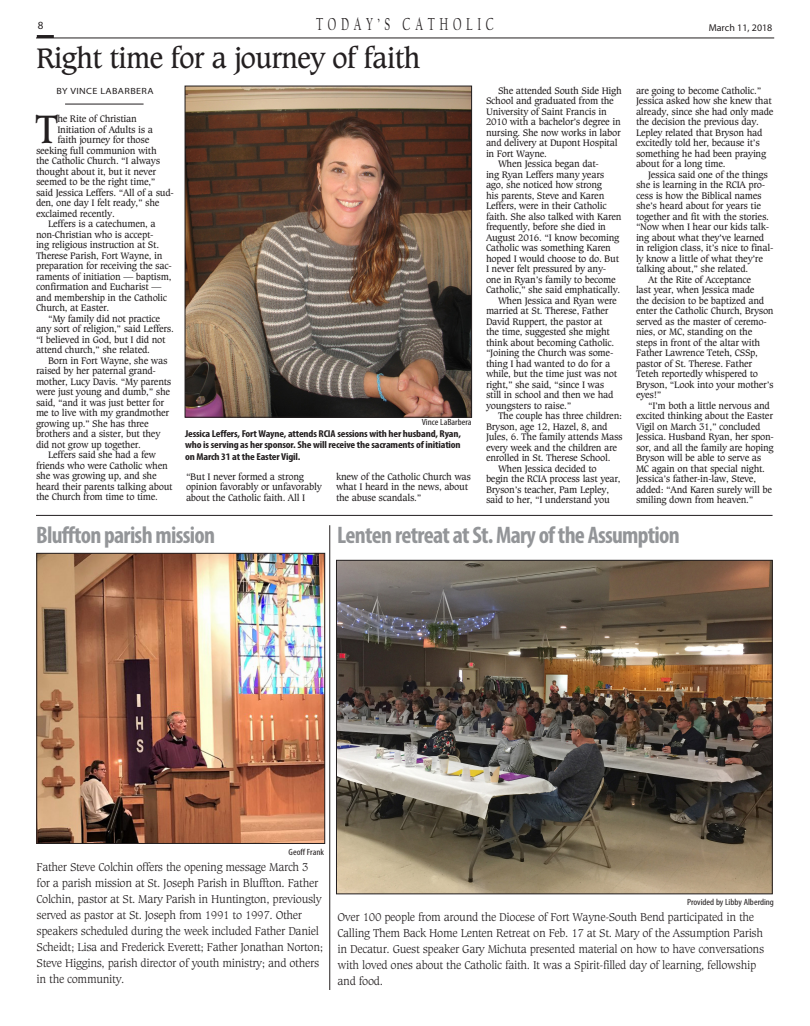
<style>
.page{position:relative;width:810px;height:1026px;background:#fff}
.page>*{position:absolute;margin:0;border:0;box-sizing:border-box;transform-origin:0 0}
.NEWbody{font:42.2px "Caxton BT";color:#231f20}
.NEWcaxton-30{font:30px "Caxton BT";letter-spacing:-.04em;color:#231f20}
.NEWstandalone{font:700 condensed 24px "Myriad Pro";letter-spacing:-.03em;color:#939598}
.t1{font:18px "FB Californian";letter-spacing:.4em;color:#231f20;scale:.65 1}
.NEWcutlinebig{font:300 12px/16px "Caxton BT";letter-spacing:-.03em;color:#231f20}
.t2{font:11px "Myriad";color:#231f20}
.NEWbody-2{font:10px/10.5px "Caxton BT";letter-spacing:-.03em;color:#231f20}
.NEWcutlinesmall{font:700 condensed 10px/11.5px "Myriad Pro";letter-spacing:-.015em;color:#231f20;text-align:justify;scale:1.12 1}
.t3{font:10px "Myriad";color:#231f20}
.NEWphotocredit{font:condensed 9px "Myriad Pro";color:#231f20;scale:1.12 1}
.NEWcutlinesmall-2{font:9px "Myriad Pro";letter-spacing:.04em;color:#231f20;scale:1.12 1}
</style>
<div class="page">
<hr style="left:36px;top:38px;width:738px;height:1px;background:#231f20">
<hr style="left:37px;top:35px;width:17px;height:3px;background:#231f20">
<hr style="left:65px;top:104px;width:79px;height:1px;background:#231f20">
<img style="left:187px;top:88px;width:283px;height:327px">
<div style="left:185px;top:86px;width:287px;height:331px;border:1px solid #231f20"></div>
<img style="left:338px;top:562px;width:433px;height:330px">
<div style="left:336px;top:560px;width:437px;height:334px;border:1px solid #231f20"></div>
<hr style="left:36px;top:515px;width:737px;height:1px;background:#231f20">
<img style="left:38px;top:555px;width:285px;height:287px">
<div style="left:36px;top:553px;width:289px;height:291px;border:1px solid #231f20"></div>
<hr style="left:330px;top:525px;width:1px;height:465px;background:#231f20">
<p class="t2" style="left:38px;top:20px;width:7px">8</p>
<h3 class="t1" style="left:316px;top:15px;width:275px">TODAY’S CATHOLIC</h3>
<p class="t3" style="left:709px;top:23px;width:65px">March 11, 2018</p>
<p class="NEWcaxton-30" style="left:36px;top:39px;width:386px">Right time for a journey of faith</p>
<p class="NEWbody" style="left:35px;top:103px;width:25px">T</p>
<p class="NEWbody-2" style="left:57px;top:113px;width:81px">he Rite of Christian</p>
<p class="NEWbody-2" style="left:486px;top:85px;width:137px;text-indent:12px">She attended South Side High<br>School and graduated from the<br>University of Saint Francis in<br>2010 with a bachelor’s degree in nursing. She now works in labor and delivery at Dupont Hospital in Fort Wayne.</p>
<p class="NEWbody-2" style="left:486px;top:158px;width:137px;text-indent:12px">When Jessica began dat-<br>ing Ryan Leffers many years ago, she noticed how strong<br>his parents, Steve and Karen<br>Leffers, were in their Catholic faith. She also talked with Karen frequently, before she died in<br>August 2016. “I know becoming<br>Catholic was something Karen hoped I would choose to do. But<br>I never felt pressured by any&shy;one in Ryan’s family to become<br>Catholic,” she said emphatically.</p>
<p class="NEWbody-2" style="left:486px;top:295px;width:133px;text-indent:12px">When Jessica and Ryan were married at St. Therese, Father<br>David Ruppert, the pastor at the time, suggested she might think about becoming Catholic. “Joining the Church was some&shy;thing I had wanted to do for a while, but the time just was not right,” she said, “since I was still in school and then we had youngsters to raise.”</p>
<p class="NEWbody-2" style="left:486px;top:410px;width:138px;text-indent:12px">The couple has three children:<br>Bryson, age 12, Hazel, 8, and<br>Jules, 6. The family attends Mass every week and the children are enrolled in St. Therese School.</p>
<p class="NEWbody-2" style="left:486px;top:463px;width:136px;text-indent:12px">When Jessica decided to begin the RCIA process last year,<br>Bryson’s teacher, Pam Lepley, said to her, “I understand you</p>
<p class="NEWbody-2" style="left:636px;top:85px;width:139px">are going to become Catholic.”<br>Jessica asked how she knew that already, since she had only made the decision the previous day.<br>Lepley related that Bryson had excitedly told her, because it’s something he had been praying about for a long time.</p>
<p class="NEWbody-2" style="left:636px;top:169px;width:139px;text-indent:12px">Jessica said one of the things she is learning in the RCIA pro&shy;cess is how the Biblical names she’s heard about for years tie together and fit with the stories. “Now when I hear our kids talk&shy;ing about what they’ve learned in religion class, it’s nice to final&shy;ly know a little of what they’re talking about,” she related.</p>
<p class="NEWbody-2" style="left:636px;top:274px;width:139px;text-indent:12px">At the Rite of Acceptance<br>last year, when Jessica made<br>the decision to be baptized and enter the Catholic Church, Bryson served as the master of ceremo&shy;nies, or MC, standing on the steps in front of the altar with<br>Father Lawrence Teteh, CSSp, pastor of St. Therese. Father<br>Teteh reportedly whispered to<br>Bryson, “Look into your mother’s eyes!”</p>
<p class="NEWbody-2" style="left:636px;top:400px;width:139px;text-indent:12px">“I’m both a little nervous and excited thinking about the Easter<br>Vigil on March 31,” concluded<br>Jessica. Husband Ryan, her spon&shy;sor, and all the family are hoping<br>Bryson will be able to serve as<br>MC again on that special night.<br>Jessica’s father-in-law, Steve, added: “And Karen surely will be smiling down from heaven.”</p>
<p class="NEWcutlinesmall-2" style="left:57px;top:85px;width:88px">BY VINCE LABARBERA</p>
<p class="NEWbody-2" style="left:57px;top:124px;width:97px">Initiation of Adults is a</p>
<p class="NEWbody-2" style="left:57px;top:134px;width:94px">faith journey for those</p>
<p class="NEWbody-2" style="left:36px;top:145px;width:122px">seeking full communion with</p>
<p class="NEWbody-2" style="left:36px;top:155px;width:126px">the Catholic Church. “I always</p>
<p class="NEWbody-2" style="left:36px;top:166px;width:122px">thought about it, but it never</p>
<p class="NEWbody-2" style="left:36px;top:176px;width:121px">seemed to be the right time,”</p>
<p class="NEWbody-2" style="left:36px;top:187px;width:139px">said Jessica Leffers. “All of a sud-</p>
<p class="NEWbody-2" style="left:36px;top:197px;width:125px">den, one day I felt ready,” she</p>
<p class="NEWbody-2" style="left:36px;top:208px;width:80px">exclaimed recently.</p>
<p class="NEWbody-2" style="left:36px;top:218px;width:137px;text-indent:12px">Leffers is a catechumen, a non-Christian who is accept-<br>ing religious instruction at St.<br>Therese Parish, Fort Wayne, in preparation for receiving the sac&shy;raments of initiation — baptism, confirmation and Eucharist — and membership in the Catholic<br>Church, at Easter.</p>
<p class="NEWbody-2" style="left:36px;top:313px;width:139px;text-indent:12px">“My family did not practice any sort of religion,” said Leffers. “I believed in God, but I did not attend church,” she related.</p>
<p class="NEWbody-2" style="left:36px;top:355px;width:137px;text-indent:12px">Born in Fort Wayne, she was raised by her paternal grand&shy;mother, Lucy Davis. “My parents were just young and dumb,” she said, “and it was just better for me to live with my grandmother growing up.” She has three brothers and a sister, but they did not grow up together.</p>
<p class="NEWbody-2" style="left:36px;top:449px;width:138px;text-indent:12px">Leffers said she had a few friends who were Catholic when she was growing up, and she heard their parents talking about the Church from time to time.</p>
<p class="NEWphotocredit" style="left:422px;top:417px;width:46px">Vince LaBarbera</p>
<p class="NEWcutlinesmall" style="left:185px;top:428px;width:248px">Jessica Leffers, Fort Wayne, attends RCIA sessions with her husband, Ryan, who is serving as her sponsor. She will receive the sacraments of initiation on March 31 at the Easter Vigil.</p>
<p class="NEWbody-2" style="left:186px;top:471px;width:137px">“But I never formed a strong opinion favorably or unfavorably about the Catholic faith. All I</p>
<p class="NEWbody-2" style="left:336px;top:471px;width:137px">knew of the Catholic Church was what I heard in the news, about the abuse scandals.”</p>
<p class="NEWstandalone" style="left:36px;top:520px;width:180px">Bluffton parish mission</p>
<p class="NEWstandalone" style="left:337px;top:520px;width:344px">Lenten retreat at St. Mary of the Assumption</p>
<p class="NEWphotocredit" style="left:289px;top:847px;width:33px">Geoff Frank</p>
<p class="NEWcutlinebig" style="left:37px;top:859px;width:288px">Father Steve Colchin offers the opening message March 3 for a parish mission at St. Joseph Parish in Bluffton. Father Colchin, pastor at St. Mary Parish in Huntington, previously served as pastor at St. Joseph from 1991 to 1997. Other speakers scheduled during the week included Father Daniel Scheidt; Lisa and Frederick Everett; Father Jonathan Norton; Steve Higgins, parish director of youth ministry; and others in the community.</p>
<p class="NEWphotocredit" style="left:687px;top:897px;width:79px">Provided by Libby Alberding</p>
<p class="NEWcutlinebig" style="left:338px;top:909px;width:428px">Over 100 people from around the Diocese of Fort Wayne-South Bend participated in the Calling Them Back Home Lenten Retreat on Feb. 17 at St. Mary of the Assumption Parish in Decatur. Guest speaker Gary Michuta presented material on how to have conversations with loved ones about the Catholic faith. It was a Spirit-filled day of learning, fellowship and food.</p>
</div>
